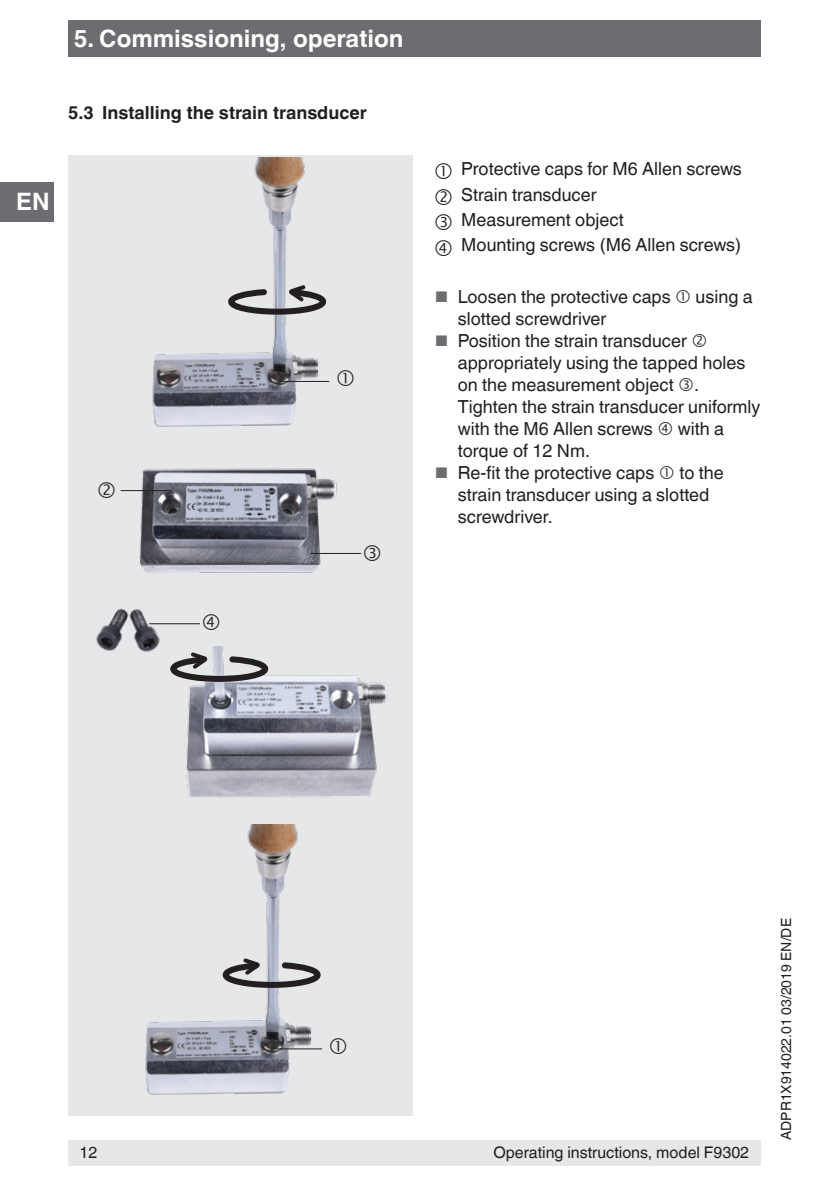
<style>
.page{position:relative;width:840px;height:1191px;background:#fff}
.page>*{position:absolute;margin:0;border:0;box-sizing:border-box;transform-origin:0 0}
.t1{font:700 24px "Helvetica World";color:#fff}
.t2{font:18px/22px "Helvetica World";color:#231f20}
.t3{font:700 18px "Helvetica World";color:#231f20}
.t4{font:16px "Helvetica World";color:#231f20}
.t5{font:14px "Helvetica World";color:#231f20}
.s1{font-size:15.4px;color:#6c6d70}
</style>
<div class="page">
<div style="left:68px;top:1140px;width:692px;height:25px;background:#e6e7e9"></div>
<div style="left:68px;top:20px;width:692px;height:37px;background:#6c6d70"></div>
<div style="left:0;top:182px;width:54px;height:39px;background:#6c6d70"></div>
<div style="left:68px;top:156px;width:344px;height:959px;background:#e6e7e9"></div>
<img style="left:152px;top:157px;width:178px;height:270px">
<img style="left:138px;top:468px;width:199px;height:105px">
<img style="left:96px;top:608px;width:75px;height:44px">
<img style="left:186px;top:647px;width:202px;height:150px">
<img style="left:145px;top:825px;width:177px;height:270px">
<svg style="left:167px;top:649px;width:104px;height:36px"></svg>
<svg style="left:225px;top:282px;width:104px;height:36px"></svg>
<svg style="left:219px;top:955px;width:103px;height:36px"></svg>
<hr style="left:278px;top:381px;width:51px;height:1px;background:#231f20">
<hr style="left:310px;top:553px;width:51px;height:1px;background:#231f20">
<hr style="left:149px;top:623px;width:51px;height:1px;background:#231f20">
<hr style="left:121px;top:490px;width:50px;height:1px;background:#231f20">
<hr style="left:271px;top:1048px;width:51px;height:1px;background:#231f20">
<h1 class="t1" style="left:74px;top:25px;width:331px">5. Commissioning, operation</h1>
<p class="t3" style="left:68px;top:102px;width:300px">5.3 Installing the strain transducer</p>
<h1 class="t1" style="left:16px;top:188px;width:35px">EN</h1>
<p class="t2" style="left:461px;top:156px;width:282px;line-height:25.4px">Protective caps for M6 Allen screws<br>Strain transducer<br>Measurement object<br>Mounting screws (M6 Allen screws)</p>
<p class="t2" style="left:435px;top:285px;width:237px"><span class="s1">■</span> Loosen the protective caps</p>
<p class="t2" style="left:695px;top:285px;width:59px">using a</p>
<p class="t2" style="left:457px;top:307px;width:150px">slotted screwdriver</p>
<p class="t2" style="left:457px;top:329px;width:304px;text-indent:-23px"><span class="s1">■</span> Position the strain transducer appropriately using the tapped holes on the measurement object .<br>Tighten the strain transducer uniformly with the M6 Allen screws</p>
<p class="t2" style="left:677px;top:417px;width:48px">with a</p>
<p class="t2" style="left:457px;top:439px;width:134px">torque of 12 Nm.</p>
<p class="t2" style="left:435px;top:461px;width:221px"><span class="s1">■</span> Re-fit the protective caps</p>
<p class="t2" style="left:457px;top:461px;width:267px;text-indent:221px">to the strain transducer using a slotted screwdriver.</p>
<p class="t4" style="left:79px;top:1143px;width:19px">12</p>
<p class="t4" style="left:493px;top:1143px;width:257px">Operating instructions, model F9302</p>
<p class="t5" style="left:777px;top:1140px;width:223px;rotate:-90deg">ADPR1X914022.01 03/2019 EN/DE</p>
</div>
